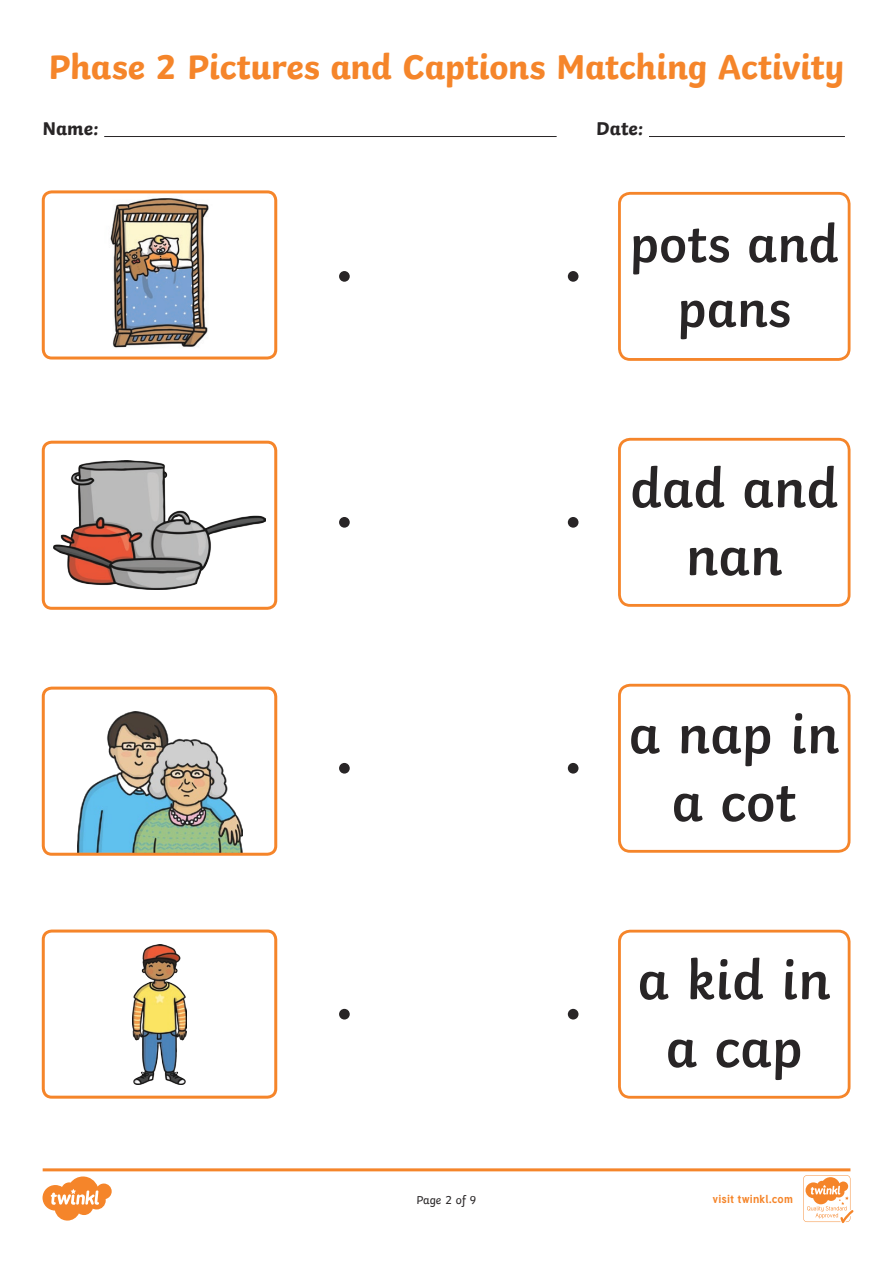
<style>
.page{position:relative;width:893px;height:1263px;background:#fff}
.page>*{position:absolute;margin:0;border:0;box-sizing:border-box;transform-origin:0 0}
.Heading_2{font:600 56.55px/67.8px "Twinkl";color:#282526;text-align:center}
.Heading_2-2{font:600 54px/64.8px "Twinkl";color:#282526;text-align:center}
.Heading_1{font:700 36px "Twinkl";letter-spacing:-.01em;color:#f5852a}
.KS2_Body_Copy{font:700 19.5px "Twinkl";color:#282526}
.t1{font:12px "Twinkl";letter-spacing:-.005em;color:#282526}
.t2{font:700 11.4px "Tuffy";letter-spacing:.015em;color:#f5852a}
</style>
<div class="page">
<div style="left:339px;top:271px;width:11px;height:11px;background:#282526;border-radius:50%"></div>
<div style="left:339px;top:763px;width:11px;height:11px;background:#282526;border-radius:50%"></div>
<div style="left:339px;top:517px;width:11px;height:11px;background:#282526;border-radius:50%"></div>
<div style="left:339px;top:1009px;width:11px;height:10px;background:#282526;border-radius:50%"></div>
<div style="left:568px;top:271px;width:10px;height:11px;background:#282526;border-radius:50%"></div>
<div style="left:568px;top:763px;width:10px;height:11px;background:#282526;border-radius:50%"></div>
<div style="left:568px;top:517px;width:10px;height:11px;background:#282526;border-radius:50%"></div>
<div style="left:568px;top:1009px;width:10px;height:10px;background:#282526;border-radius:50%"></div>
<div style="left:618px;top:192px;width:232px;height:169px;border:3px solid #f5852a;border-radius:11px"></div>
<div style="left:618px;top:438px;width:232px;height:169px;border:3px solid #f5852a;border-radius:11px"></div>
<div style="left:618px;top:684px;width:232px;height:169px;border:3px solid #f5852a;border-radius:11px"></div>
<div style="left:618px;top:930px;width:232px;height:169px;border:3px solid #f5852a;border-radius:11px"></div>
<hr style="left:104px;top:136px;width:453px;height:1px;background:#282526">
<hr style="left:649px;top:136px;width:196px;height:1px;background:#282526">
<img style="left:110px;top:198px;width:99px;height:150px">
<div style="left:42px;top:190px;width:235px;height:169px;border:3px solid #f5852a;border-radius:9px"></div>
<img style="left:53px;top:461px;width:213px;height:128px">
<div style="left:42px;top:441px;width:235px;height:169px;border:3px solid #f5852a;border-radius:9px"></div>
<img style="left:77px;top:711px;width:165px;height:141px">
<div style="left:42px;top:687px;width:235px;height:169px;border:3px solid #f5852a;border-radius:9px"></div>
<img style="left:133px;top:944px;width:53px;height:140px">
<div style="left:42px;top:929px;width:235px;height:170px;border:3px solid #f5852a;border-radius:9px"></div>
<svg style="left:43px;top:1168px;width:810px;height:55px"></svg>
<p class="Heading_1" style="left:49px;top:37px;width:797px">Phase 2 Pictures and Captions Matching Activity</p>
<p class="KS2_Body_Copy" style="left:42px;top:112px;width:58px">Name:</p>
<p class="KS2_Body_Copy" style="left:596px;top:112px;width:49px">Date:</p>
<p class="Heading_2-2" style="left:630px;top:206px;width:210px">pots and pans</p>
<p class="Heading_2" style="left:630px;top:449px;width:209px">dad and nan</p>
<p class="Heading_2" style="left:629px;top:695px;width:212px">a nap in a cot</p>
<p class="Heading_2" style="left:637px;top:941px;width:195px">a kid in a cap</p>
<p class="t1" style="left:416px;top:1191px;width:62px">Page 2 of 9</p>
<p class="t2" style="left:712px;top:1190px;width:82px">visit twinkl.com</p>
</div>
